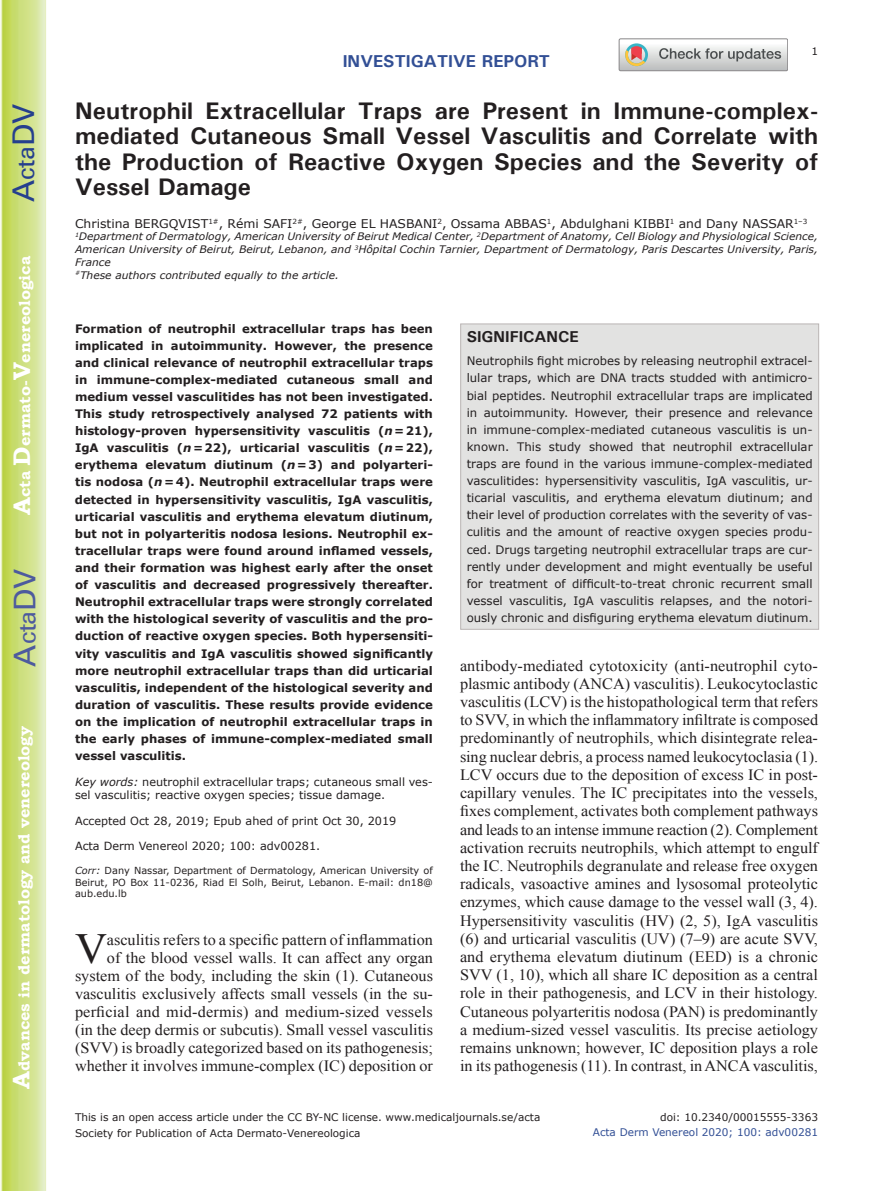
<style>
.page{position:relative;width:893px;height:1191px;background:#fff}
.page>*{position:absolute;margin:0;border:0;box-sizing:border-box;transform-origin:0 0}
.t1{font:42.9px "Times New Roman";color:#231f20}
.t2{font:30px "Univers";color:#4d5a9e}
.t3{font:30px "Univers";color:#253f8e}
.t4{font:700 24px/25.5px "Univers";color:#231f20;text-align:justify}
.t5{font:700 17.25px "Univers";color:#324f95}
.t6{font:15.75px/18.1px "Times New Roman";color:#231f20;text-align:right}
.t7{font:700 15.75px "Bookman Old Style";color:#fff}
.t8{font:700 15.75px "Univers";color:#231f20}
.t9{font:12px "Verdana";color:#231f20}
.t10{font:700 11.7px/17.1px "Verdana";color:#231f20;text-align:justify}
.t11{font:11.7px/17.1px "Verdana";color:#231f20}
.t12{font:11.25px/13.5px "Verdana";color:#231f20}
.t13{font:10.5px "Verdana";color:#231f20}
.t14{font:10.5px "Verdana";color:#324f95}
.t15{font:italic 10.35px/12.8px "Verdana";color:#231f20}
.t16{font:9.75px/11.7px "Verdana";color:#231f20;text-align:justify}
.s1{font-size:24px}
.s2{font-style:italic}
</style>
<div class="page">
<svg style="left:1px;top:0;width:45px;height:1191px;background:#cfe084"></svg>
<svg style="left:619px;top:39px;width:169px;height:32px"></svg>
<div style="left:460px;top:323px;width:359px;height:306px;background:#e2e2e1;border:1px solid #bab5b4"></div>
<h2 class="t3" style="left:6px;top:202px;width:100px;rotate:-90deg">A<span class="s1">cta</span>DV</h2>
<p class="t7" style="left:15px;top:515px;width:260px;rotate:-90deg"><span class="s1">A</span>cta <span class="s1">D</span>ermato-<span class="s1">V</span>enereologica</p>
<h2 class="t2" style="left:7px;top:666px;width:100px;rotate:-90deg">A<span class="s1">cta</span>DV</h2>
<p class="t7" style="left:15px;top:1088px;width:364px;rotate:-90deg"><span class="s1">A</span>dvances in dermatology and venereology</p>
<p class="t5" style="left:343px;top:50px;width:209px">INVESTIGATIVE REPORT</p>
<p class="t13" style="left:811px;top:44px;width:8px">1</p>
<h3 class="t4" style="left:75px;top:97px;width:745px">Neutrophil Extracellular Traps are Present in Immune-complex&shy;mediated Cutaneous Small Vessel Vasculitis and Correlate with the Production of Reactive Oxygen Species and the Severity of Vessel Damage</h3>
<p class="t9" style="left:75px;top:215px;width:734px">Christina BERGQVIST<sup>1#</sup>, Rémi SAFI<sup>2#</sup>, George EL HASBANI<sup>2</sup>, Ossama ABBAS<sup>1</sup>, Abdulghani KIBBI<sup>1</sup> and Dany NASSAR<sup>1–3</sup></p>
<p class="t15" style="left:75px;top:230px;width:745px"><sup>1</sup>Department of Dermatology, American University of Beirut Medical Center, <sup>2</sup>Department of Anatomy, Cell Biology and Physiological Science, American University of Beirut, Beirut, Lebanon, and <sup>3</sup>Hôpital Cochin Tarnier, Department of Dermatology, Paris Descartes University, Paris, France<br><sup>#</sup>These authors contributed equally to the article.</p>
<p class="t10" style="left:75px;top:320px;width:359px">Formation of neutrophil extracellular traps has been implicated in autoimmunity. However, the presence and clinical relevance of neutrophil extracellular traps in immune-complex-mediated cutaneous small and medium vessel vasculitides has not been investigated.<br>This study retrospectively analysed 72 patients with histology-proven hypersensitivity vasculitis (<span class="s2">n</span>=21), IgA vasculitis (<span class="s2">n</span>=22), urticarial vasculitis (<span class="s2">n</span>=22), erythema elevatum diutinum (<span class="s2">n</span>=3) and polyarteri&shy;tis nodosa (<span class="s2">n</span>=4). Neutrophil extracellular traps were detected in hypersensitivity vasculitis, IgA vasculitis, urticarial vasculitis and erythema elevatum diutinum, but not in polyarteritis nodosa lesions. Neutrophil ex&shy;tracellular traps were found around inflamed vessels, and their formation was highest early after the onset of vasculitis and decreased progressively thereafter.<br>Neutrophil extracellular traps were strongly correlated with the histological severity of vasculitis and the pro&shy;duction of reactive oxygen species. Both hypersensiti&shy;vity vasculitis and IgA vasculitis showed significantly more neutrophil extracellular traps than did urticarial vasculitis, independent of the histological severity and duration of vasculitis. These results provide evidence on the implication of neutrophil extracellular traps in the early phases of immune-complex-mediated small vessel vasculitis.</p>
<p class="t12" style="left:75px;top:775px;width:359px"><span class="s2">Key words:</span> neutrophil extracellular traps; cutaneous small ves&shy;sel vasculitis; reactive oxygen species; tissue damage.</p>
<p class="t12" style="left:75px;top:814px;width:323px">Accepted Oct 28, 2019; Epub ahed of print Oct 30, 2019</p>
<p class="t12" style="left:75px;top:839px;width:247px">Acta Derm Venereol 2020; 100: adv00281.</p>
<p class="t16" style="left:75px;top:864px;width:359px"><span class="s2">Corr:</span> Dany Nassar, Department of Dermatology, American University of Beirut, PO Box 11-0236, Riad El Solh, Beirut, Lebanon. E-mail: dn18@ aub.edu.lb</p>
<h1 class="t1" style="left:75px;top:920px;width:33px">V</h1>
<p class="t6" style="left:75px;top:930px;width:360px">asculitis refers to a specific pattern of inflammation<br>of the blood vessel walls. It can affect any organ system of the body, including the skin (1). Cutaneous vasculitis exclusively affects small vessels (in the su&shy;perficial and mid-dermis) and medium-sized vessels (in the deep dermis or subcutis). Small vessel vasculitis (SVV) is broadly categorized based on its pathogenesis; whether it involves immune-complex (IC) deposition or</p>
<p class="t8" style="left:467px;top:327px;width:114px">SIGNIFICANCE</p>
<p class="t11" style="left:467px;top:353px;width:347px">Neutrophils fight microbes by releasing neutrophil extracel&shy;lular traps, which are DNA tracts studded with antimicro&shy;bial peptides. Neutrophil extracellular traps are implicated in autoimmunity. However, their presence and relevance in immune-complex-mediated cutaneous vasculitis is un&shy;known. This study showed that neutrophil extracellular traps are found in the various immune-complex-mediated vasculitides: hypersensitivity vasculitis, IgA vasculitis, ur&shy;ticarial vasculitis, and erythema elevatum diutinum; and their level of production correlates with the severity of vas&shy;culitis and the amount of reactive oxygen species produ&shy;ced. Drugs targeting neutrophil extracellular traps are cur&shy;rently under development and might eventually be useful for treatment of difficult-to-treat chronic recurrent small vessel vasculitis, IgA vasculitis relapses, and the notori&shy;ously chronic and disfiguring erythema elevatum diutinum.</p>
<p class="t6" style="left:460px;top:656px;width:360px;text-align:justify">antibody-mediated cytotoxicity (anti-neutrophil cyto&shy;plasmic antibody (ANCA) vasculitis). Leukocytoclastic vasculitis (LCV) is the histopathological term that refers to SVV, in which the inflammatory infiltrate is composed predominantly of neutrophils, which disintegrate relea&shy;sing nuclear debris, a process named leukocytoclasia (1).<br>LCV occurs due to the deposition of excess IC in post&shy;capillary venules. The IC precipitates into the vessels, fixes complement, activates both complement pathways and leads to an intense immune reaction (2). Complement activation recruits neutrophils, which attempt to engulf the IC. Neutrophils degranulate and release free oxygen radicals, vasoactive amines and lysosomal proteolytic enzymes, which cause damage to the vessel wall (3, 4).<br>Hypersensitivity vasculitis (HV) (2, 5), IgA vasculitis (6) and urticarial vasculitis (UV) (7–9) are acute SVV, and erythema elevatum diutinum (EED) is a chronic SVV (1, 10), which all share IC deposition as a central role in their pathogenesis, and LCV in their histology.<br>Cutaneous polyarteritis nodosa (PAN) is predominantly a medium-sized vessel vasculitis. Its precise aetiology remains unknown; however, IC deposition plays a role in its pathogenesis (11). In contrast, in ANCA vasculitis,</p>
<p class="t13" style="left:75px;top:1110px;width:467px">This is an open access article under the CC BY-NC license. www.medicaljournals.se/acta</p>
<p class="t13" style="left:660px;top:1110px;width:159px">doi: 10.2340/00015555-3363</p>
<p class="t13" style="left:75px;top:1126px;width:287px">Society for Publication of Acta Dermato-Venereologica</p>
<p class="t14" style="left:593px;top:1125px;width:227px">Acta Derm Venereol 2020; 100: adv00281</p>
</div>
